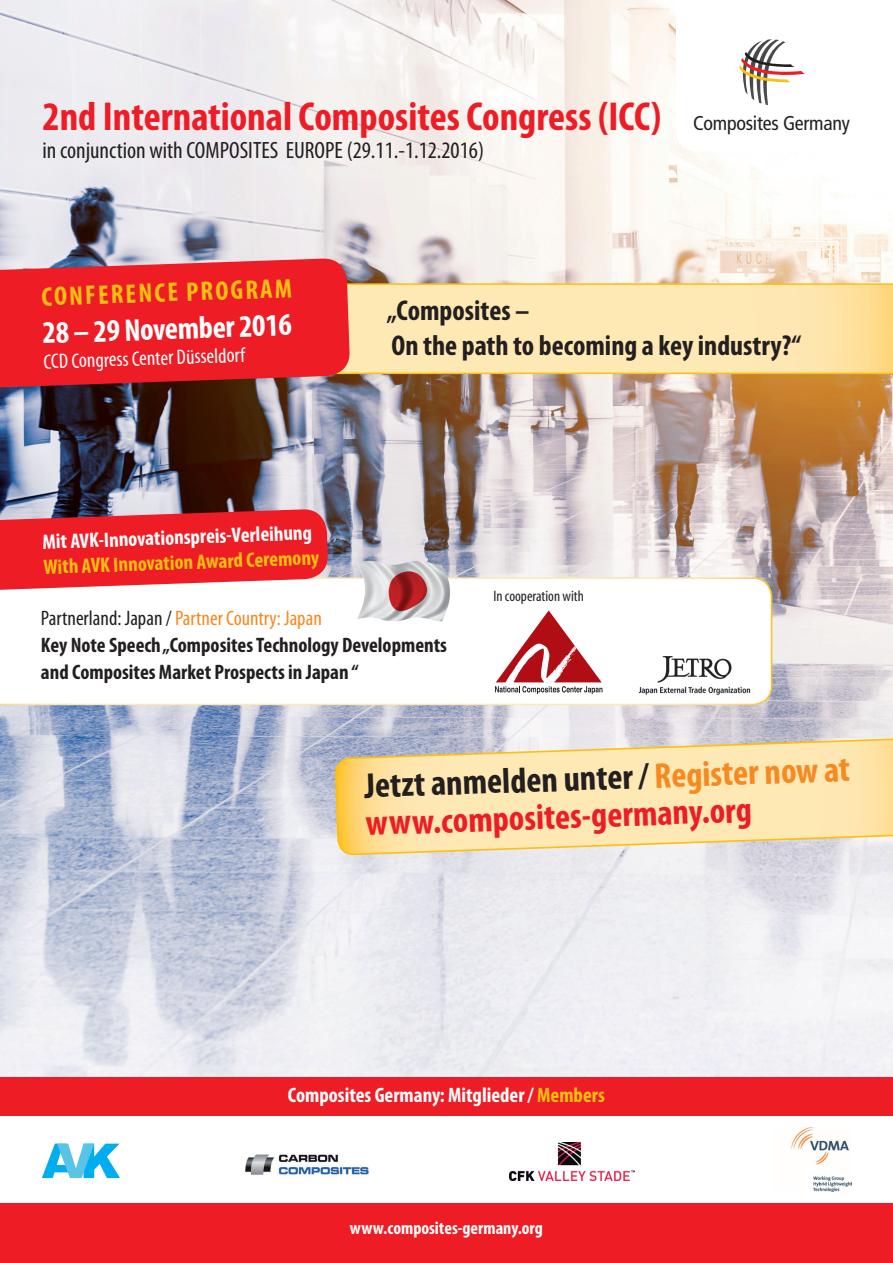
<style>
.page{position:relative;width:893px;height:1263px;background:#fff}
.page>*{position:absolute;margin:0;border:0;box-sizing:border-box;transform-origin:0 0}
.t1{font:700 condensed 40.65px "Myriad Pro";color:#ee1c24}
.t2{font:700 condensed 36px/37.5px "Myriad Pro";color:#ee1c24}
.t3{font:700 condensed 31.5px "Myriad Pro";color:#fff}
.t4{font:700 condensed 28.8px/34.5px "Myriad Pro";color:#231f20}
.t5{font:700 condensed 27px "Myriad Pro";color:#fdbf12}
.t6{font:condensed 23.7px "Myriad Pro";color:#231f20}
.t7{font:700 condensed 21px/27px "Myriad Pro";color:#231f20}
.t8{font:700 condensed 21px "Myriad Pro";color:#fff}
.t9{font:700 condensed 21px "Myriad Pro";color:#fdbf12}
.t10{font:condensed 21px "Myriad Pro";color:#fff}
.t11{font:condensed 19.95px "Frutiger LT";letter-spacing:-.015em;color:#231f20}
.t12{font:700 condensed 18px "Myriad Pro";color:#fff}
.t13{font:condensed 15.15px "Myriad";color:#231f20}
.s1{font-weight:400}
.s2{font-weight:400;color:#f68920}
.s3{color:#231f20}
.s4{color:#f68920}
.s5{color:#fdbf12}
</style>
<div class="page">
<div style="left:0;top:1203px;width:893px;height:60px;background:#ee1c24"></div>
<img style="left:0;top:0;width:893px;height:1077px">
<div style="left:0;top:1077px;width:893px;height:38px;background:#ee1c24"></div>
<svg style="left:350px;top:283px;width:543px;height:91px;background:#fde5aa"></svg>
<svg style="left:0;top:258px;width:350px;height:132px;background:#e1272f"></svg>
<svg style="left:676px;top:0;width:193px;height:151px"></svg>
<img style="left:791px;top:1127px;width:61px;height:64px">
<img style="left:245px;top:1154px;width:126px;height:23px">
<img style="left:509px;top:1142px;width:125px;height:39px">
<svg style="left:335px;top:660px;width:558px;height:195px;background:#ecdcbb"></svg>
<svg style="left:0;top:577px;width:772px;height:128px"></svg>
<svg style="left:0;top:509px;width:329px;height:83px;background:#e83a41"></svg>
<div style="left:480px;top:600px;width:117px;height:81px;background:#fff;border-radius:18px"></div>
<svg style="left:495px;top:610px;width:107px;height:84px"></svg>
<svg style="left:42px;top:1143px;width:78px;height:35px"></svg>
<img style="left:357px;top:561px;width:58px;height:58px">
<div style="left:634px;top:632px;width:122px;height:68px;background:#fff;border-radius:19px"></div>
<img style="left:635px;top:656px;width:118px;height:40px">
<h1 class="t1" style="left:42px;top:91px;width:620px">2nd International Composites Congress (ICC)</h1>
<p class="t6" style="left:42px;top:136px;width:443px">in conjunction with COMPOSITES EUROPE (29.11.-1.12.2016)</p>
<p class="t11" style="left:693px;top:111px;width:158px">Composites Germany</p>
<p class="t5" style="left:41px;top:280px;width:252px;rotate:-2deg">CONFERENCE PROGRAM</p>
<h3 class="t3" style="left:42px;top:313px;width:251px;rotate:-2deg">28 – 29 November 2016</h3>
<p class="t10" style="left:43px;top:349px;width:203px;rotate:-2deg">CCD Congress Center Düsseldorf</p>
<h3 class="t4" style="left:387px;top:293px;width:416px">„Composites –<br>On the path to becoming a key industry?“</h3>
<p class="t8" style="left:42px;top:529px;width:271px;rotate:-2deg">Mit AVK-Innovationspreis-Verleihung</p>
<p class="t9" style="left:43px;top:554px;width:277px;rotate:-2deg">With AVK Innovation Award Ceremony</p>
<p class="t7" style="left:41px;top:604px;width:408px"><span class="s1">Partnerland: Japan /</span> <span class="s2">Partner Country: Japan<br></span>Key Note Speech „Composites Technology Developments and Composites Market Prospects in Japan “</p>
<p class="t13" style="left:493px;top:589px;width:92px">In cooperation with</p>
<h2 class="t2" style="left:364px;top:766px;width:487px;rotate:-2deg"><span class="s3">Jetzt anmelden unter /</span> <span class="s4">Register now at </span>www.composites-germany.org</h2>
<p class="t8" style="left:288px;top:1082px;width:318px">Composites Germany: Mitglieder / <span class="s5">Members</span></p>
<p class="t12" style="left:350px;top:1217px;width:195px">www.composites-germany.org</p>
</div>
